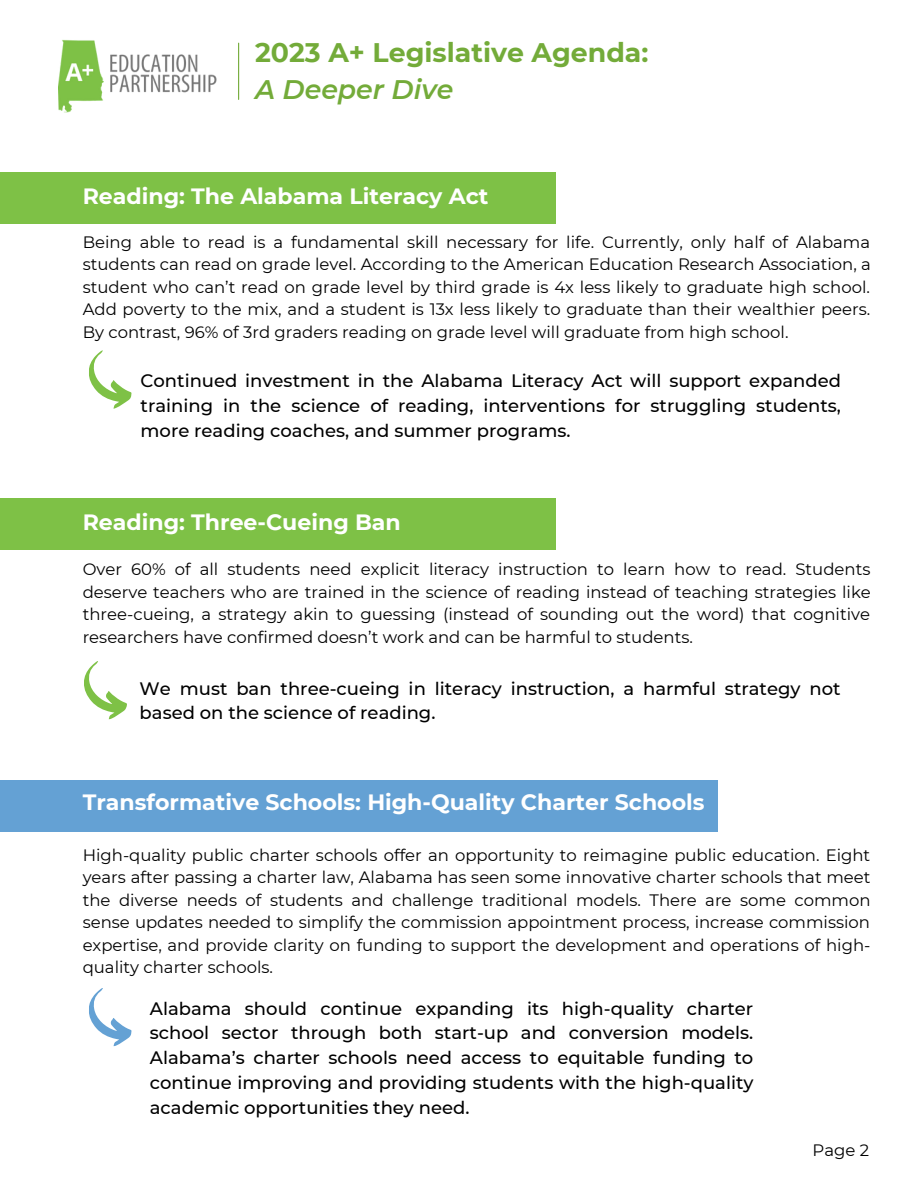
<style>
.page{position:relative;width:918px;height:1188px;background:#fff}
.page>*{position:absolute;margin:0;border:0;box-sizing:border-box;transform-origin:0 0}
.t1{font:700 26.85px "Montserrat";color:#73ab39}
.t2{font:italic 600 26.85px "Montserrat";color:#73ab39}
.t3{font:700 22.05px "Montserrat";color:#fff}
.t4{font:500 18px/24.8px "Montserrat";color:#000;text-align:justify}
.t5{font:16.5px/22.5px "Montserrat";color:#000;text-align:justify}
</style>
<div class="page">
<hr style="left:238px;top:43px;width:1px;height:56px;background:#73ab39">
<img style="left:59px;top:39px;width:158px;height:74px">
<div style="left:0;top:498px;width:556px;height:52px;background:#7ec146"></div>
<svg style="left:84px;top:661px;width:43px;height:59px"></svg>
<div style="left:0;top:172px;width:556px;height:52px;background:#7ec146"></div>
<svg style="left:89px;top:350px;width:43px;height:59px"></svg>
<div style="left:0;top:780px;width:718px;height:52px;background:#64a1d4"></div>
<svg style="left:89px;top:988px;width:43px;height:59px"></svg>
<h1 class="t1" style="left:255px;top:36px;width:395px">2023 A+ Legislative Agenda:</h1>
<h1 class="t2" style="left:255px;top:73px;width:200px">A Deeper Dive</h1>
<h2 class="t3" style="left:83px;top:182px;width:407px">Reading: The Alabama Literacy Act</h2>
<p class="t5" style="left:83px;top:230px;width:790px">Being able to read is a fundamental skill necessary for life. Currently, only half of Alabama students can read on grade level. According to the American Education Research Association, a student who can’t read on grade level by third grade is 4x less likely to graduate high school.<br>Add poverty to the mix, and a student is 13x less likely to graduate than their wealthier peers.<br>By contrast, 96% of 3rd graders reading on grade level will graduate from high school.</p>
<p class="t4" style="left:141px;top:369px;width:702px">Continued investment in the Alabama Literacy Act will support expanded training in the science of reading, interventions for struggling students, more reading coaches, and summer programs.</p>
<h2 class="t3" style="left:83px;top:508px;width:320px">Reading: Three-Cueing Ban</h2>
<p class="t5" style="left:83px;top:558px;width:790px">Over 60% of all students need explicit literacy instruction to learn how to read. Students deserve teachers who are trained in the science of reading instead of teaching strategies like three-cueing, a strategy akin to guessing (instead of sounding out the word) that cognitive researchers have confirmed doesn’t work and can be harmful to students.</p>
<p class="t4" style="left:140px;top:676px;width:702px">We must ban three-cueing in literacy instruction, a harmful strategy not based on the science of reading.</p>
<h2 class="t3" style="left:83px;top:788px;width:623px">Transformative Schools: High-Quality Charter Schools</h2>
<p class="t5" style="left:83px;top:844px;width:789px">High-quality public charter schools offer an opportunity to reimagine public education. Eight years after passing a charter law, Alabama has seen some innovative charter schools that meet the diverse needs of students and challenge traditional models. There are some common sense updates needed to simplify the commission appointment process, increase commission expertise, and provide clarity on funding to support the development and operations of high&shy;quality charter schools.</p>
<p class="t4" style="left:150px;top:996px;width:605px">Alabama should continue expanding its high-quality charter school sector through both start-up and conversion models.<br>Alabama’s charter schools need access to equitable funding to continue improving and providing students with the high-quality academic opportunities they need.</p>
<p class="t5" style="left:813px;top:1139px;width:58px">Page 2</p>
</div>
